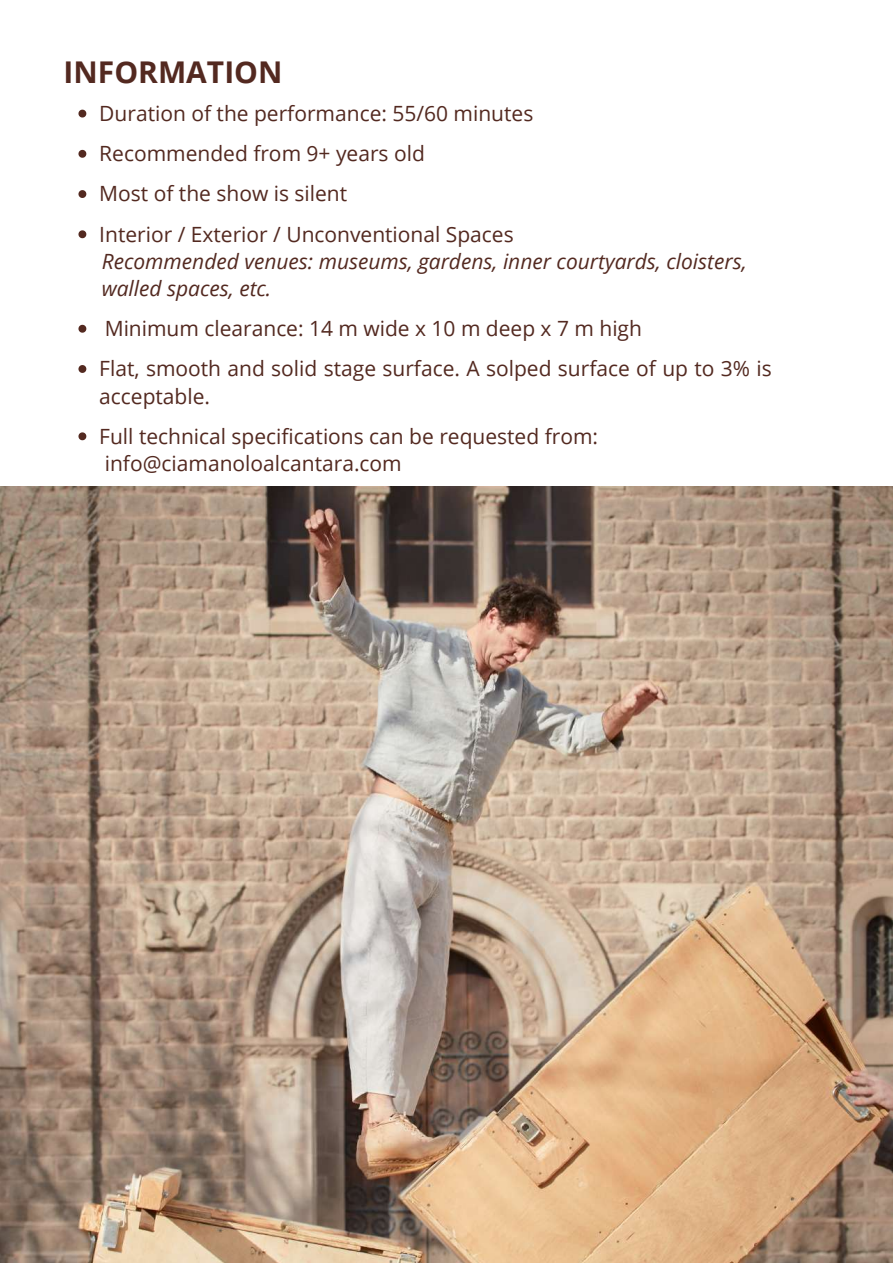
<style>
.page{position:relative;width:893px;height:1264px;background:#fff}
.page>*{position:absolute;margin:0;border:0;box-sizing:border-box;transform-origin:0 0}
.t1{font:700 30px "Open Sans";color:#532920}
.t2{font:21px/40.2px "Open Sans";color:#532920}
.t3{font:italic 21px/27.2px "Open Sans";color:#532920}
</style>
<div class="page">
<img style="left:0;top:486px;width:892px;height:776px">
<svg style="left:78px;top:110px;width:8px;height:7px"></svg>
<svg style="left:78px;top:150px;width:8px;height:8px"></svg>
<svg style="left:78px;top:190px;width:8px;height:8px"></svg>
<svg style="left:78px;top:230px;width:8px;height:8px"></svg>
<svg style="left:78px;top:325px;width:8px;height:8px"></svg>
<svg style="left:78px;top:365px;width:8px;height:8px"></svg>
<svg style="left:78px;top:432px;width:8px;height:8px"></svg>
<h1 class="t1" style="left:64px;top:51px;width:220px">INFORMATION</h1>
<p class="t2" style="left:99px;top:93px;width:435px">Duration of the performance: 55/60 minutes Recommended from 9+ years old<br>Most of the show is silent<br>Interior / Exterior / Unconventional Spaces</p>
<p class="t3" style="left:102px;top:247px;width:646px">Recommended venues: museums, gardens, inner courtyards, cloisters, walled spaces, etc.</p>
<p class="t2" style="left:99px;top:308px;width:674px">Minimum clearance: 14 m wide x 10 m deep x 7 m high<br>Flat, smooth and solid stage surface. A solped surface of up to 3% is</p>
<p class="t2" style="left:99px;top:375px;width:500px">acceptable.<br>Full technical specifications can be requested from:</p>
<p class="t2" style="left:105px;top:442px;width:298px">info@ciamanoloalcantara.com</p>
</div>
